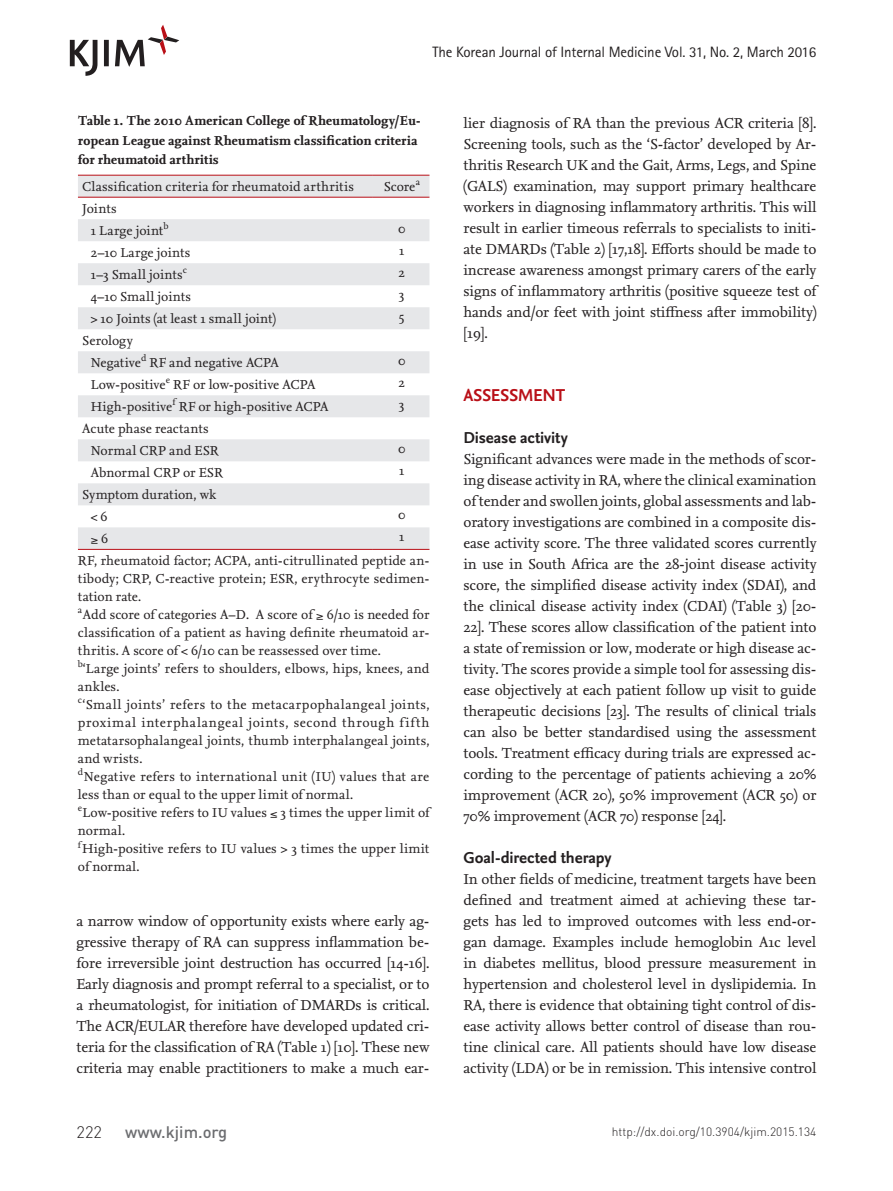
<style>
.page{position:relative;width:893px;height:1191px;background:#fff}
.page>*{position:absolute;margin:0;border:0;box-sizing:border-box;transform-origin:0 0}
.제목1{font:700 18px "Nexus Sans";letter-spacing:-.02em;color:#b90f17}
.제목2{font:700 16.5px "Nexus Sans";letter-spacing:-.01em;color:#231f20}
.t1{font:500 16.5px "DIN Pro";color:#6c6d70}
.t2{font:300 16.5px "DIN Pro";color:#231f20}
.제목밑본문{font:15px/21px "Nexus Serif";letter-spacing:-.01em;color:#231f20;text-align:justify}
.t3{font:15px "Rotis Sans Serif Std";letter-spacing:-.01em;color:#231f20}
.테이블{font:13.5px/18px "Nexus Serif";letter-spacing:.005em;color:#231f20}
.테이블제목{font:700 13.5px/19.5px "Nexus Serif";letter-spacing:.005em;color:#231f20}
.t4{font:300 12px "DIN Pro";color:#231f20}
</style>
<div class="page">
<svg style="left:70px;top:25px;width:109px;height:51px"></svg>
<svg style="left:78px;top:176px;width:351px;height:373px;fill:#e6e7e9"></svg>
<hr style="left:78px;top:175px;width:294px;height:1px;background:#b90f17">
<hr style="left:372px;top:175px;width:57px;height:1px;background:#b90f17">
<hr style="left:78px;top:197px;width:294px;height:1px;background:#b90f17">
<hr style="left:372px;top:197px;width:57px;height:1px;background:#b90f17">
<hr style="left:78px;top:549px;width:294px;height:1px;background:#b90f17">
<hr style="left:372px;top:549px;width:57px;height:1px;background:#b90f17">
<p class="t3" style="left:433px;top:43px;width:385px">The Korean Journal of Internal Medicine Vol. 31, No. 2, March 2016</p>
<p class="테이블제목" style="left:78px;top:111px;width:345px">Table 1. The 2010 American College of Rheumatology/Eu&shy;ropean League against Rheumatism classification criteria for rheumatoid arthritis</p>
<p class="테이블" style="left:82px;top:177px;width:273px">Classification criteria for rheumatoid arthritis</p>
<p class="테이블" style="left:384px;top:177px;width:38px">Score<sup>a</sup></p>
<p class="테이블" style="left:82px;top:199px;width:36px">Joints</p>
<p class="테이블" style="left:91px;top:221px;width:79px">1 Large joint<sup>b</sup></p>
<p class="테이블" style="left:398px;top:219px;width:9px">0</p>
<p class="테이블" style="left:91px;top:243px;width:101px">2–10 Large joints</p>
<p class="테이블" style="left:399px;top:241px;width:7px">1</p>
<p class="테이블" style="left:91px;top:265px;width:98px">1–3 Small joints<sup>c</sup></p>
<p class="테이블" style="left:399px;top:263px;width:8px">2</p>
<p class="테이블" style="left:91px;top:287px;width:102px">4–10 Small joints</p>
<p class="테이블" style="left:399px;top:285px;width:7px">3</p>
<p class="테이블" style="left:91px;top:309px;width:187px">&gt; 10 Joints (at least 1 small joint)</p>
<p class="테이블" style="left:399px;top:307px;width:7px">5</p>
<p class="테이블" style="left:82px;top:331px;width:52px">Serology</p>
<p class="테이블" style="left:91px;top:353px;width:190px">Negative<sup>d</sup> RF and negative ACPA</p>
<p class="테이블" style="left:398px;top:351px;width:9px">0</p>
<p class="테이블" style="left:91px;top:375px;width:226px">Low-positive<sup>e</sup> RF or low-positive ACPA</p>
<p class="테이블" style="left:399px;top:373px;width:8px">2</p>
<p class="테이블" style="left:91px;top:397px;width:239px">High-positive<sup>f</sup> RF or high-positive ACPA</p>
<p class="테이블" style="left:399px;top:395px;width:7px">3</p>
<p class="테이블" style="left:82px;top:419px;width:128px">Acute phase reactants</p>
<p class="테이블" style="left:91px;top:441px;width:129px">Normal CRP and ESR</p>
<p class="테이블" style="left:398px;top:439px;width:9px">0</p>
<p class="테이블" style="left:91px;top:463px;width:134px">Abnormal CRP or ESR</p>
<p class="테이블" style="left:399px;top:461px;width:7px">1</p>
<p class="테이블" style="left:82px;top:485px;width:135px">Symptom duration, wk</p>
<p class="테이블" style="left:91px;top:507px;width:18px">&lt; 6</p>
<p class="테이블" style="left:398px;top:505px;width:9px">0</p>
<p class="테이블" style="left:91px;top:529px;width:19px">≥ 6</p>
<p class="테이블" style="left:399px;top:527px;width:7px">1</p>
<p class="테이블" style="left:78px;top:551px;width:353px;text-align:justify">RF, rheumatoid factor; ACPA, anti-citrullinated peptide an&shy;tibody; CRP, C-reactive protein; ESR, erythrocyte sedimen&shy;tation rate.</p>
<p class="테이블" style="left:78px;top:605px;width:353px;text-align:justify"><sup>a</sup>Add score of categories A–D. A score of ≥ 6/10 is needed for classification of a patient as having definite rheumatoid ar&shy;thritis. A score of &lt; 6/10 can be reassessed over time.</p>
<p class="테이블" style="left:78px;top:659px;width:353px"><sup>b</sup>‘Large joints’ refers to shoulders, elbows, hips, knees, and ankles.</p>
<p class="테이블" style="left:78px;top:695px;width:353px;text-align:justify"><sup>c</sup>‘Small joints’ refers to the metacarpophalangeal joints, proximal interphalangeal joints, second through fifth metatarsophalangeal joints, thumb interphalangeal joints, and wrists.</p>
<p class="테이블" style="left:78px;top:767px;width:353px"><sup>d</sup>Negative refers to international unit (IU) values that are less than or equal to the upper limit of normal.</p>
<p class="테이블" style="left:78px;top:803px;width:353px"><sup>e</sup>Low-positive refers to IU values ≤ 3 times the upper limit of normal.</p>
<p class="테이블" style="left:78px;top:839px;width:353px"><sup>f</sup>High-positive refers to IU values &gt; 3 times the upper limit of normal.</p>
<p class="제목밑본문" style="left:77px;top:910px;width:354px">a narrow window of opportunity exists where early ag&shy;gressive therapy of RA can suppress inflammation be&shy;fore irreversible joint destruction has occurred [14-16].<br>Early diagnosis and prompt referral to a specialist, or to a rheumatologist, for initiation of DMARDs is critical.<br>The ACR/EULAR therefore have developed updated cri&shy;teria for the classification of RA (Table 1) [10]. These new criteria may enable practitioners to make a much ear-</p>
<p class="t2" style="left:77px;top:1120px;width:27px">222</p>
<p class="t1" style="left:125px;top:1120px;width:104px">www.kjim.org</p>
<p class="제목밑본문" style="left:463px;top:112px;width:354px">lier diagnosis of RA than the previous ACR criteria [8].<br>Screening tools, such as the ‘S-factor’ developed by Ar&shy;thritis Research UK and the Gait, Arms, Legs, and Spine (GALS) examination, may support primary healthcare workers in diagnosing inflammatory arthritis. This will result in earlier timeous referrals to specialists to initi&shy;ate DMARDs (Table 2) [17,18]. Efforts should be made to increase awareness amongst primary carers of the early signs of inflammatory arthritis (positive squeeze test of hands and/or feet with joint stiffness after immobility) [19].</p>
<p class="제목1" style="left:463px;top:383px;width:103px">ASSESSMENT</p>
<p class="제목2" style="left:463px;top:427px;width:106px">Disease activity</p>
<p class="제목밑본문" style="left:463px;top:448px;width:354px">Significant advances were made in the methods of scor&shy;ing disease activity in RA, where the clinical examination of tender and swollen joints, global assessments and lab&shy;oratory investigations are combined in a composite dis&shy;ease activity score. The three validated scores currently in use in South Africa are the 28-joint disease activity score, the simplified disease activity index (SDAI), and the clinical disease activity index (CDAI) (Table 3) [20- 22]. These scores allow classification of the patient into a state of remission or low, moderate or high disease ac&shy;tivity. The scores provide a simple tool for assessing dis&shy;ease objectively at each patient follow up visit to guide therapeutic decisions [23]. The results of clinical trials can also be better standardised using the assessment tools. Treatment efficacy during trials are expressed ac&shy;cording to the percentage of patients achieving a 20% improvement (ACR 20), 50% improvement (ACR 50) or 70% improvement (ACR 70) response [24].</p>
<p class="제목2" style="left:463px;top:847px;width:149px">Goal-directed therapy</p>
<p class="제목밑본문" style="left:463px;top:868px;width:354px">In other fields of medicine, treatment targets have been defined and treatment aimed at achieving these tar&shy;gets has led to improved outcomes with less end-or&shy;gan damage. Examples include hemoglobin A1c level in diabetes mellitus, blood pressure measurement in hypertension and cholesterol level in dyslipidemia. In RA, there is evidence that obtaining tight control of dis&shy;ease activity allows better control of disease than rou&shy;tine clinical care. All patients should have low disease activity (LDA) or be in remission. This intensive control</p>
<p class="t4" style="left:612px;top:1123px;width:206px">http://dx.doi.org/10.3904/kjim.2015.134</p>
</div>
